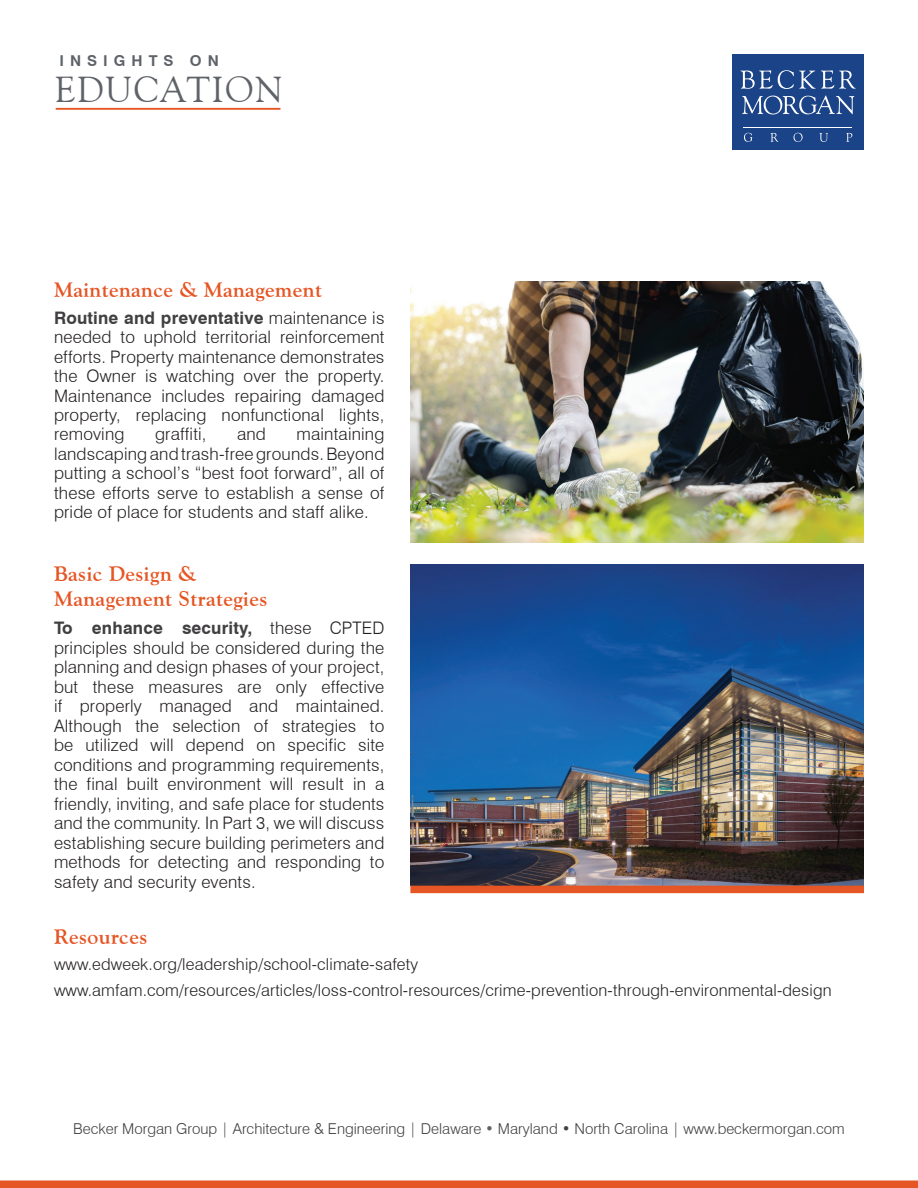
<style>
.page{position:relative;width:918px;height:1188px;background:#fff}
.page>*{position:absolute;margin:0;border:0;box-sizing:border-box;transform-origin:0 0}
.t1{font:36px "Goudy Old Style BT";letter-spacing:.05em;color:#5f6369}
.t2{font:700 21px/25.2px "Goudy Old Style BT";letter-spacing:.02em;color:#e65524}
.t3{font:300 17.25px/19.5px "Swiss 721 BT";letter-spacing:.01em;color:#231f20;text-align:justify}
.t4{font:300 16.5px/25.5px "Swiss 721 BT";letter-spacing:.01em;color:#231f20}
.t5{font:300 15px "Swiss 721 BT";color:#414042}
.t6{font:700 15px "Swiss 721 BT";letter-spacing:.4em;color:#5f6369}
.s1{font-weight:700;color:#413f41}
.s2{font-weight:100;color:#5f6369}
</style>
<div class="page">
<hr style="left:56px;top:108px;width:224px;height:2px;background:#e65524">
<div style="left:0;top:1180px;width:918px;height:8px;background:#e65524"></div>
<img style="left:410px;top:565px;width:454px;height:321px">
<img style="left:410px;top:281px;width:454px;height:262px">
<div style="left:410px;top:886px;width:454px;height:7px;background:#e65524"></div>
<div style="left:732px;top:55px;width:132px;height:95px;background:#1b4387"></div>
<hr style="left:744px;top:127px;width:108px;height:1px;background:#fff">
<svg style="left:744px;top:133px;width:8px;height:9px"></svg>
<svg style="left:770px;top:133px;width:8px;height:9px"></svg>
<svg style="left:794px;top:133px;width:9px;height:9px"></svg>
<svg style="left:819px;top:133px;width:9px;height:9px"></svg>
<svg style="left:846px;top:133px;width:6px;height:9px"></svg>
<svg style="left:741px;top:70px;width:115px;height:19px"></svg>
<svg style="left:742px;top:95px;width:112px;height:19px"></svg>
<p class="t6" style="left:60px;top:52px;width:161px">INSIGHTS ON</p>
<h1 class="t1" style="left:55px;top:67px;width:229px">EDUCATION</h1>
<p class="t2" style="left:54px;top:277px;width:269px">Maintenance &amp; Management</p>
<p class="t3" style="left:54px;top:308px;width:332px"><span class="s1">Routine and preventative</span> maintenance is needed to uphold territorial reinforcement efforts. Property maintenance demonstrates the Owner is watching over the property.<br>Maintenance includes repairing damaged property, replacing nonfunctional lights, removing</p>
<p class="t3" style="left:155px;top:424px;width:53px">graffiti,</p>
<p class="t3" style="left:237px;top:424px;width:30px">and</p>
<p class="t3" style="left:54px;top:424px;width:332px;text-indent:243px">maintaining landscaping and trash-free grounds. Beyond putting a school’s “best foot forward”, all of these efforts serve to establish a sense of pride of place for students and staff alike.</p>
<p class="t2" style="left:54px;top:561px;width:215px">Basic Design &amp;<br>Management Strategies</p>
<p class="t3" style="left:54px;top:618px;width:332px"><span class="s1">To enhance security,</span> these CPTED principles should be considered during the planning and design phases of your project, but these measures are only effective if properly managed and maintained.<br>Although the selection of strategies to be utilized will depend on specific site conditions and programming requirements, the final built environment will result in a friendly, inviting, and safe place for students and the community. In Part 3, we will discuss establishing secure building perimeters and methods for detecting and responding to safety and security events.</p>
<p class="t2" style="left:54px;top:923px;width:95px">Resources</p>
<p class="t4" style="left:54px;top:951px;width:779px">www.edweek.org/leadership/school-climate-safety www.amfam.com/resources/articles/loss-control-resources/crime-prevention-through-environmental-design</p>
<p class="t5" style="left:73px;top:1120px;width:773px">Becker Morgan Group | Architecture &amp; Engineering | Delaware <span class="s2">•</span> Maryland • North Carolina | www.beckermorgan.com</p>
</div>
